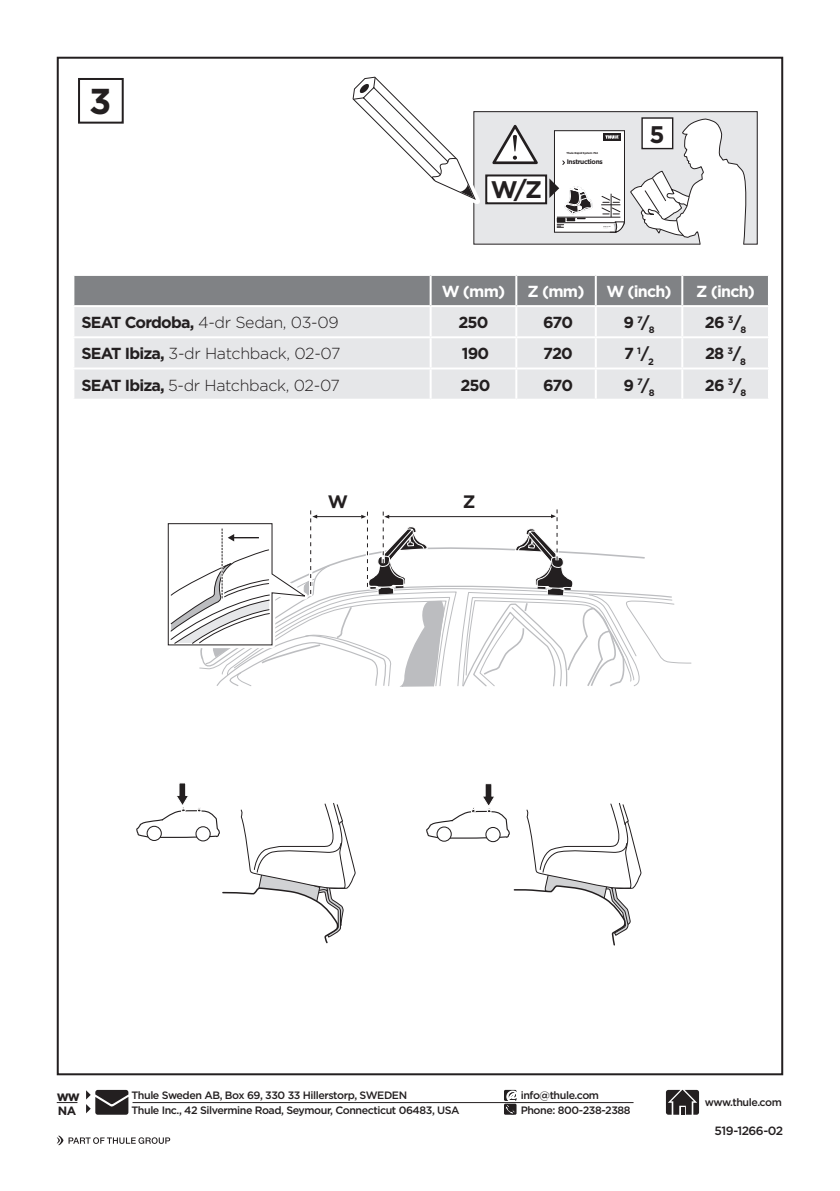
<style>
.page{position:relative;width:840px;height:1191px;background:#fff}
.page>*{position:absolute;margin:0;border:0;box-sizing:border-box;transform-origin:0 0}
.t1{font:700 36px "Gotham";color:#231f20}
.t2{font:700 24px "Gotham";color:#231f20}
.t3{font:700 18px "Gotham";color:#231f20}
.t4{font:300 16px "Gotham";letter-spacing:-.02em;color:#231f20}
.t5{font:700 16px "Gotham";letter-spacing:-.05em;color:#231f20}
.t6{font:700 16px "Gotham";letter-spacing:-.05em;color:#fff}
.t7{font:700 14px "Gotham";color:#231f20}
.t8{font:500 12px "Gotham";letter-spacing:-.04em;color:#231f20}
.t9{font:700 12px "Gotham";color:#231f20}
.t10{font:500 10.6px "Gotham";letter-spacing:-.04em;color:#231f20}
.t11{font:700 6.6px "Gotham";letter-spacing:-.05em;color:#231f20}
.t12{font:700 2.8px "Gotham";letter-spacing:-.05em;color:#231f20}
.s1{font-weight:700}
</style>
<div class="page">
<div style="left:78px;top:78px;width:46px;height:46px;border:2px solid #231f20"></div>
<svg style="left:57px;top:1102px;width:20px;height:1px"></svg>
<hr style="left:132px;top:1102px;width:501px;height:1px;background:#231f20">
<svg style="left:665px;top:1089px;width:33px;height:25px"></svg>
<svg style="left:504px;top:1090px;width:12px;height:24px"></svg>
<svg style="left:57px;top:1135px;width:113px;height:10px"></svg>
<svg style="left:86px;top:1090px;width:42px;height:24px"></svg>
<div style="left:74px;top:276px;width:693px;height:29px;background:#808285"></div>
<div style="left:74px;top:307px;width:693px;height:92px;background:#e6e7e9"></div>
<hr style="left:429px;top:276px;width:2px;height:29px;background:#fff">
<hr style="left:515px;top:276px;width:2px;height:29px;background:#fff">
<hr style="left:594px;top:276px;width:2px;height:29px;background:#fff">
<hr style="left:681px;top:276px;width:2px;height:29px;background:#fff">
<hr style="left:429px;top:307px;width:2px;height:29px;background:#fff">
<hr style="left:515px;top:307px;width:2px;height:29px;background:#fff">
<hr style="left:594px;top:307px;width:2px;height:29px;background:#fff">
<hr style="left:681px;top:307px;width:2px;height:29px;background:#fff">
<hr style="left:72px;top:336px;width:358px;height:2px;background:#fff">
<hr style="left:430px;top:336px;width:86px;height:2px;background:#fff">
<hr style="left:429px;top:338px;width:2px;height:29px;background:#fff">
<hr style="left:516px;top:336px;width:79px;height:2px;background:#fff">
<hr style="left:515px;top:338px;width:2px;height:29px;background:#fff">
<hr style="left:595px;top:336px;width:87px;height:2px;background:#fff">
<hr style="left:594px;top:338px;width:2px;height:29px;background:#fff">
<hr style="left:682px;top:336px;width:87px;height:2px;background:#fff">
<hr style="left:681px;top:338px;width:2px;height:29px;background:#fff">
<hr style="left:72px;top:367px;width:358px;height:2px;background:#fff">
<hr style="left:430px;top:367px;width:86px;height:2px;background:#fff">
<hr style="left:429px;top:369px;width:2px;height:30px;background:#fff">
<hr style="left:516px;top:367px;width:79px;height:2px;background:#fff">
<hr style="left:515px;top:369px;width:2px;height:30px;background:#fff">
<hr style="left:595px;top:367px;width:87px;height:2px;background:#fff">
<hr style="left:594px;top:369px;width:2px;height:30px;background:#fff">
<hr style="left:682px;top:367px;width:87px;height:2px;background:#fff">
<hr style="left:681px;top:369px;width:2px;height:30px;background:#fff">
<div style="left:473px;top:112px;width:283px;height:132px;background:#e6e7e9"></div>
<div style="left:473px;top:111px;width:284px;height:134px;border:1px solid #231f20"></div>
<div style="left:486px;top:175px;width:60px;height:28px;background:#fff"></div>
<div style="left:485px;top:174px;width:62px;height:30px;border:2px solid #231f20"></div>
<svg style="left:352px;top:76px;width:185px;height:137px"></svg>
<svg style="left:549px;top:118px;width:199px;height:127px"></svg>
<svg style="left:135px;top:377px;width:556px;height:569px"></svg>
<p class="t1" style="left:89px;top:77px;width:24px">3</p>
<p class="t2" style="left:490px;top:174px;width:53px">W/Z</p>
<p class="t12" style="left:566px;top:152px;width:33px">Thule Rapid System 754</p>
<p class="t11" style="left:566px;top:157px;width:38px">Instructions</p>
<p class="t2" style="left:649px;top:119px;width:17px">5</p>
<p class="t6" style="left:441px;top:281px;width:65px">W (mm)</p>
<p class="t6" style="left:527px;top:281px;width:58px">Z (mm)</p>
<p class="t6" style="left:606px;top:281px;width:67px">W (inch)</p>
<p class="t6" style="left:695px;top:281px;width:60px">Z (inch)</p>
<p class="t4" style="left:81px;top:312px;width:259px"><span class="s1">SEAT Cordoba,</span> 4-dr Sedan, 03-09</p>
<p class="t5" style="left:458px;top:312px;width:32px">250</p>
<p class="t5" style="left:542px;top:312px;width:32px">670</p>
<p class="t5" style="left:623px;top:312px;width:33px">9 <sup>7</sup>/<sub>8</sub></p>
<p class="t5" style="left:704px;top:312px;width:43px">26 <sup>3</sup>/<sub>8</sub></p>
<p class="t4" style="left:81px;top:343px;width:260px"><span class="s1">SEAT Ibiza,</span> 3-dr Hatchback, 02-07</p>
<p class="t5" style="left:461px;top:343px;width:29px">190</p>
<p class="t5" style="left:543px;top:343px;width:31px">720</p>
<p class="t5" style="left:623px;top:343px;width:31px">7 <sup>1</sup>/<sub>2</sub></p>
<p class="t5" style="left:704px;top:343px;width:42px">28 <sup>3</sup>/<sub>8</sub></p>
<p class="t4" style="left:81px;top:375px;width:260px"><span class="s1">SEAT Ibiza,</span> 5-dr Hatchback, 02-07</p>
<p class="t5" style="left:460px;top:374px;width:32px">250</p>
<p class="t5" style="left:542px;top:374px;width:32px">670</p>
<p class="t5" style="left:623px;top:374px;width:33px">9 <sup>7</sup>/<sub>8</sub></p>
<p class="t5" style="left:704px;top:374px;width:43px">26 <sup>3</sup>/<sub>8</sub></p>
<p class="t3" style="left:328px;top:489px;width:22px">W</p>
<p class="t3" style="left:462px;top:489px;width:14px">Z</p>
<p class="t7" style="left:57px;top:1086px;width:25px">ww</p>
<p class="t9" style="left:58px;top:1102px;width:20px">NA</p>
<p class="t10" style="left:131px;top:1088px;width:277px">Thule Sweden AB, Box 69, 330 33 Hillerstorp, SWEDEN</p>
<p class="t10" style="left:131px;top:1103px;width:329px">Thule Inc., 42 Silvermine Road, Seymour, Connecticut 06483, USA</p>
<p class="t10" style="left:520px;top:1088px;width:80px">info@thule.com</p>
<p class="t10" style="left:520px;top:1103px;width:111px">Phone: 800-238-2388</p>
<p class="t10" style="left:704px;top:1095px;width:78px">www.thule.com</p>
<p class="t8" style="left:714px;top:1122px;width:70px">519-1266-02</p>
</div>
